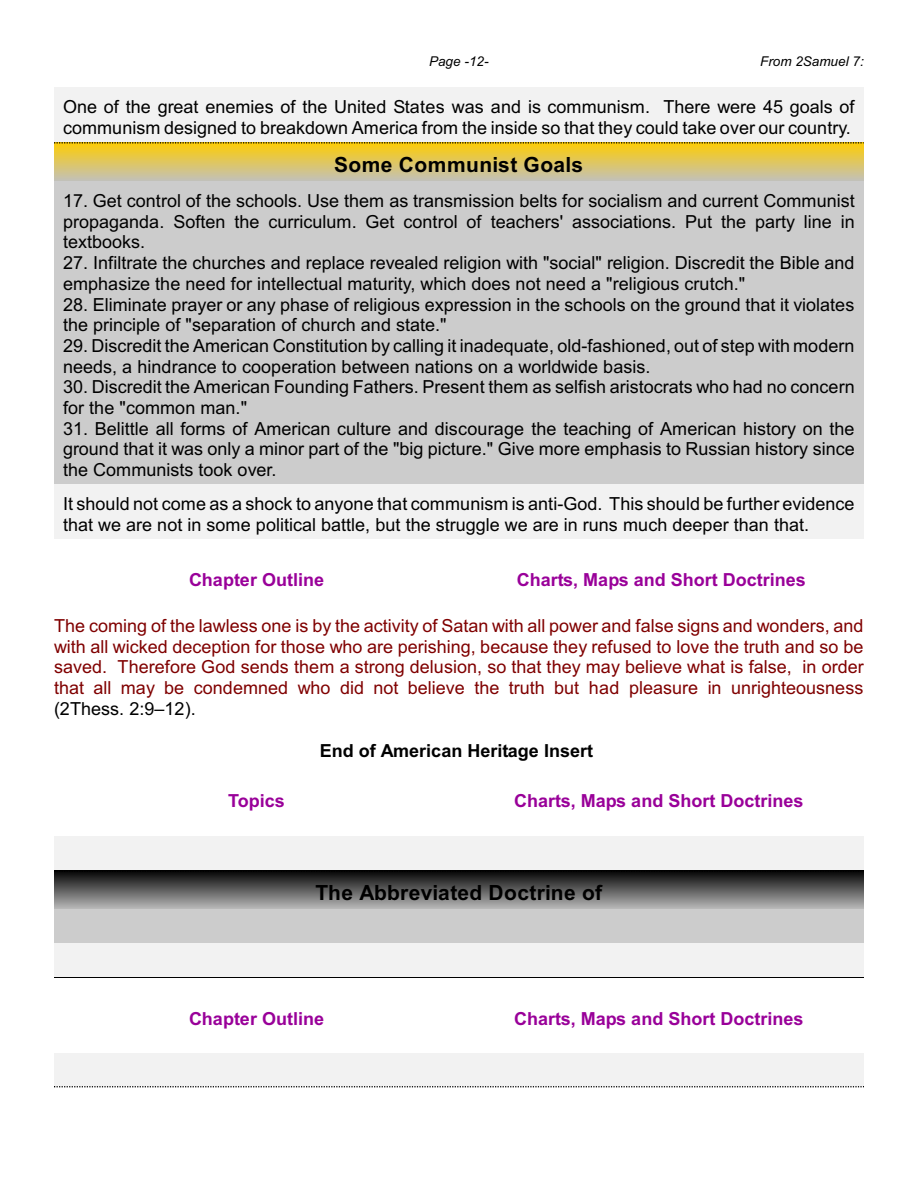
<style>
.page{position:relative;width:918px;height:1188px;background:#fff}
.page>*{position:absolute;margin:0;border:0;box-sizing:border-box;transform-origin:0 0}
.t1{font:700 21px "Arial";letter-spacing:.015em;color:#000}
.t2{font:18px/20.7px "Arial";color:#000}
.t3{font:18px/20.7px "Arial";color:#800000;text-align:justify}
.t4{font:700 18px "Arial";color:#909}
.t5{font:700 18px "Arial";color:#000}
.t6{font:italic 13.5px "Arial";color:#000}
</style>
<div class="page">
<div style="left:54px;top:87px;width:810px;height:55px;background:#f2f2f2"></div>
<img style="left:54px;top:143px;width:810px;height:38px">
<svg style="left:54px;top:142px;width:810px;height:1px"></svg>
<div style="left:54px;top:181px;width:810px;height:303px;background:#ccc"></div>
<div style="left:54px;top:484px;width:810px;height:55px;background:#f2f2f2"></div>
<div style="left:54px;top:836px;width:810px;height:34px;background:#f2f2f2"></div>
<img style="left:54px;top:872px;width:810px;height:37px">
<hr style="left:54px;top:870px;width:810px;height:2px;background:#010101">
<div style="left:54px;top:910px;width:810px;height:33px;background:#ccc"></div>
<div style="left:54px;top:944px;width:810px;height:33px;background:#f2f2f2"></div>
<svg style="left:54px;top:1086px;width:810px;height:1px"></svg>
<div style="left:54px;top:1054px;width:810px;height:32px;background:#f2f2f2"></div>
<p class="t6" style="left:429px;top:57px;width:61px">Page -12-</p>
<p class="t6" style="left:760px;top:57px;width:105px">From 2Samuel 7:</p>
<p class="t2" style="left:63px;top:98px;width:793px">One of the great enemies of the United States was and is communism. There were 45 goals of communism designed to breakdown America from the inside so that they could take over our country.</p>
<p class="t1" style="left:334px;top:157px;width:250px">Some Communist Goals</p>
<p class="t2" style="left:63px;top:192px;width:793px;text-align:justify">17. Get control of the schools. Use them as transmission belts for socialism and current Communist propaganda. Soften the curriculum. Get control of teachers' associations. Put the party line in textbooks.</p>
<p class="t2" style="left:63px;top:254px;width:793px">27. Infiltrate the churches and replace revealed religion with "social" religion. Discredit the Bible and emphasize the need for intellectual maturity, which does not need a "religious crutch."</p>
<p class="t2" style="left:63px;top:295px;width:793px">28. Eliminate prayer or any phase of religious expression in the schools on the ground that it violates the principle of "separation of church and state."</p>
<p class="t2" style="left:63px;top:337px;width:793px">29. Discredit the American Constitution by calling it inadequate, old-fashioned, out of step with modern needs, a hindrance to cooperation between nations on a worldwide basis.</p>
<p class="t2" style="left:63px;top:378px;width:793px">30. Discredit the American Founding Fathers. Present them as selfish aristocrats who had no concern for the "common man."</p>
<p class="t2" style="left:63px;top:420px;width:793px;text-align:justify">31. Belittle all forms of American culture and discourage the teaching of American history on the ground that it was only a minor part of the "big picture." Give more emphasis to Russian history since the Communists took over.</p>
<p class="t2" style="left:63px;top:495px;width:793px">It should not come as a shock to anyone that communism is anti-God. This should be further evidence that we are not in some political battle, but the struggle we are in runs much deeper than that.</p>
<p class="t4" style="left:189px;top:573px;width:137px">Chapter Outline</p>
<p class="t4" style="left:517px;top:573px;width:291px">Charts, Maps and Short Doctrines</p>
<p class="t3" style="left:54px;top:617px;width:811px">The coming of the lawless one is by the activity of Satan with all power and false signs and wonders, and with all wicked deception for those who are perishing, because they refused to love the truth and so be saved. Therefore God sends them a strong delusion, so that they may believe what is false, in order that all may be condemned who did not believe the truth but had pleasure in unrighteousness</p>
<p class="t2" style="left:54px;top:700px;width:143px">(2Thess. 2:9–12).</p>
<p class="t5" style="left:320px;top:743px;width:275px">End of American Heritage Insert</p>
<p class="t4" style="left:228px;top:794px;width:58px">Topics</p>
<p class="t4" style="left:514px;top:794px;width:291px">Charts, Maps and Short Doctrines</p>
<p class="t1" style="left:315px;top:885px;width:288px">The Abbreviated Doctrine of</p>
<p class="t4" style="left:189px;top:1011px;width:137px">Chapter Outline</p>
<p class="t4" style="left:514px;top:1011px;width:291px">Charts, Maps and Short Doctrines</p>
</div>
